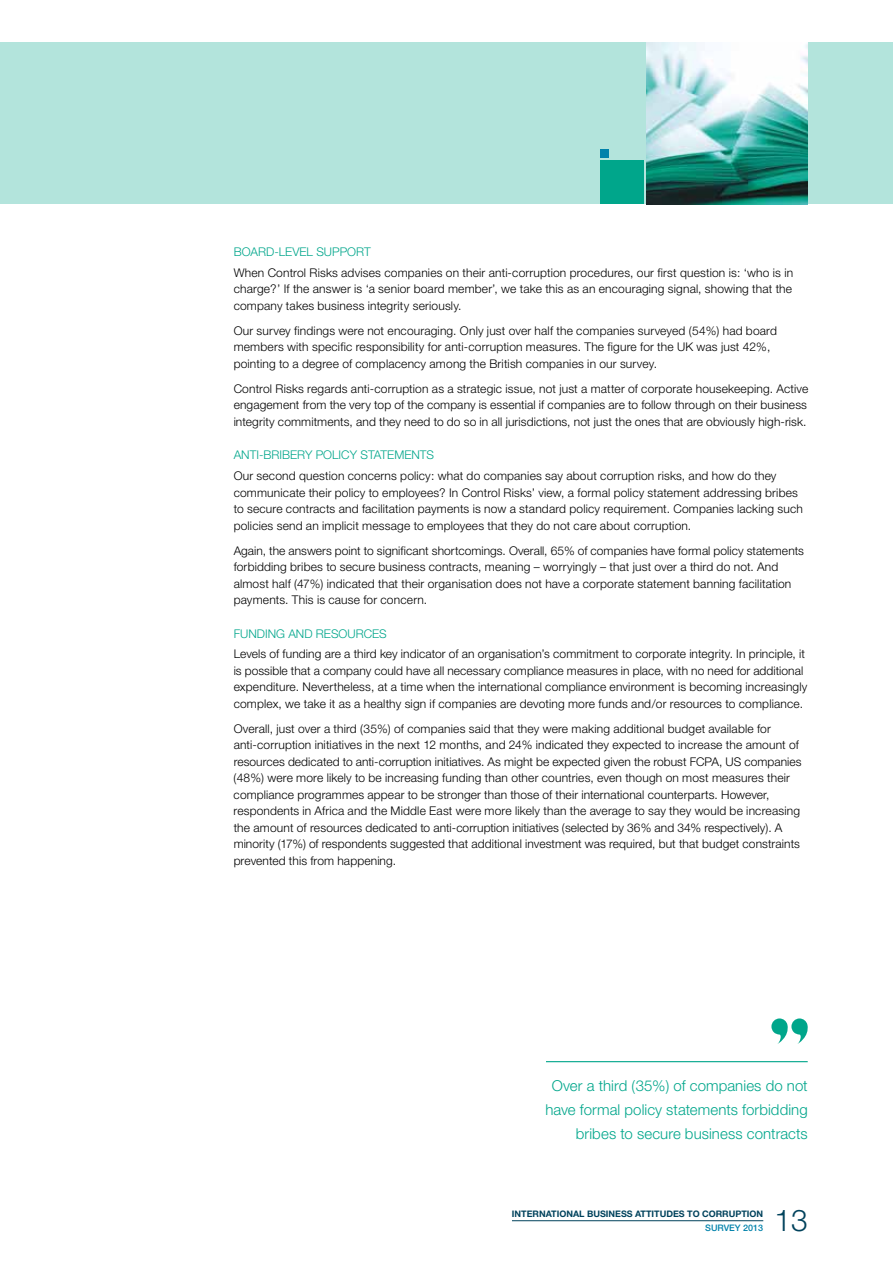
<style>
.page{position:relative;width:893px;height:1263px;background:#fff}
.page>*{position:absolute;margin:0;border:0;box-sizing:border-box;transform-origin:0 0}
.t1{font:300 30px "Helvetica Neue";color:#00425c}
.t2{font:300 15px/24px "Helvetica Neue";letter-spacing:.005em;color:#00a68b;text-align:right}
.t3{font:300 12px/16.5px "Helvetica Neue";letter-spacing:.01em;color:#000}
.t4{font:300 12px "Helvetica Neue";color:#00a68b}
.t5{font:700 9px "Helvetica Neue";color:#00425c}
.t6{font:500 9px "Helvetica Neue";color:#0082ab}
</style>
<div class="page">
<div style="left:0;top:43px;width:893px;height:161px;background:#b3e4dc"></div>
<hr style="left:512px;top:1220px;width:251px;height:1px;background:#00425c">
<div style="left:600px;top:160px;width:44px;height:44px;background:#00a68b"></div>
<div style="left:600px;top:149px;width:9px;height:9px;background:#0082ab"></div>
<img style="left:646px;top:43px;width:162px;height:161px">
<svg style="left:771px;top:1018px;width:37px;height:26px"></svg>
<hr style="left:546px;top:1061px;width:262px;height:1px;background:#00a68b">
<p class="t4" style="left:234px;top:244px;width:99px">Board-level supp</p>
<p class="t4" style="left:347px;top:244px;width:17px">ort</p>
<p class="t3" style="left:234px;top:264px;width:561px;text-align:justify">When Control Risks advises companies on their anti-corruption procedures, our first question is: ‘who is in charge?’ If the answer is ‘a senior board member’, we take this as an encouraging signal, showing that the company takes business integrity seriously.</p>
<p class="t3" style="left:234px;top:322px;width:545px">Our survey findings were not encouraging. Only just over half the companies surveyed (54%) had board members with specific responsibility for anti-corruption measures. The figure for the UK was just 42%, pointing to a degree of complacency among the British companies in our survey.</p>
<p class="t3" style="left:234px;top:380px;width:576px;text-align:justify">Control Risks regards anti-corruption as a strategic issue, not just a matter of corporate housekeeping. Active engagement from the very top of the company is essential if companies are to follow through on their business integrity commitments, and they need to do so in all jurisdictions, not just the ones that are obviously high-risk.</p>
<p class="t4" style="left:234px;top:448px;width:202px">Anti -bri bery policy statements</p>
<p class="t3" style="left:234px;top:467px;width:571px">Our second question concerns policy: what do companies say about corruption risks, and how do they communicate their policy to employees? In Control Risks’ view, a formal policy statement addressing bribes to secure contracts and facilitation payments is now a standard policy requirement. Companies lacking such policies send an implicit message to employees that they do not care about corruption.</p>
<p class="t3" style="left:234px;top:542px;width:572px">Again, the answers point to significant shortcomings. Overall, 65% of companies have formal policy statements forbidding bribes to secure business contracts, meaning – worryingly – that just over a third do not. And almost half (47%) indicated that their organisation does not have a corporate statement banning facilitation payments. This is cause for concern.</p>
<p class="t4" style="left:234px;top:626px;width:155px">Fu ndi ng and resources</p>
<p class="t3" style="left:234px;top:646px;width:575px">Levels of funding are a third key indicator of an organisation’s commitment to corporate integrity. In principle, it is possible that a company could have all necessary compliance measures in place, with no need for additional expenditure. Nevertheless, at a time when the international compliance environment is becoming increasingly complex, we take it as a healthy sign if companies are devoting more funds and/or resources to compliance.</p>
<p class="t3" style="left:234px;top:720px;width:569px">Overall, just over a third (35%) of companies said that they were making additional budget available for anti-corruption initiatives in the next 12 months, and 24% indicated they expected to increase the amount of resources dedicated to anti-corruption initiatives. As might be expected given the robust FC PA, US companies (48%) were more likely to be increasing funding than other countries, even though on most measures their compliance programmes appear to be stronger than those of their international counterparts. However, respondents in Africa and the Middle East were more likely than the average to say they would be increasing the amount of resources dedicated to anti-corruption initiatives (selected by 36% and 34% respectively). A minority (17%) of respondents suggested that additional investment was required, but that budget constraints prevented this from happening.</p>
<p class="t2" style="left:545px;top:1073px;width:264px">Over a third (35%) of companies do not have formal policy statements forbidding bribes to secure business contracts</p>
<p class="t5" style="left:512px;top:1208px;width:253px">INTERNATIONAL BUSINESS ATTITUDES TO CORRUPTION</p>
<p class="t6" style="left:705px;top:1223px;width:60px">SURVEY 2013</p>
<h1 class="t1" style="left:775px;top:1202px;width:35px">13</h1>
</div>
